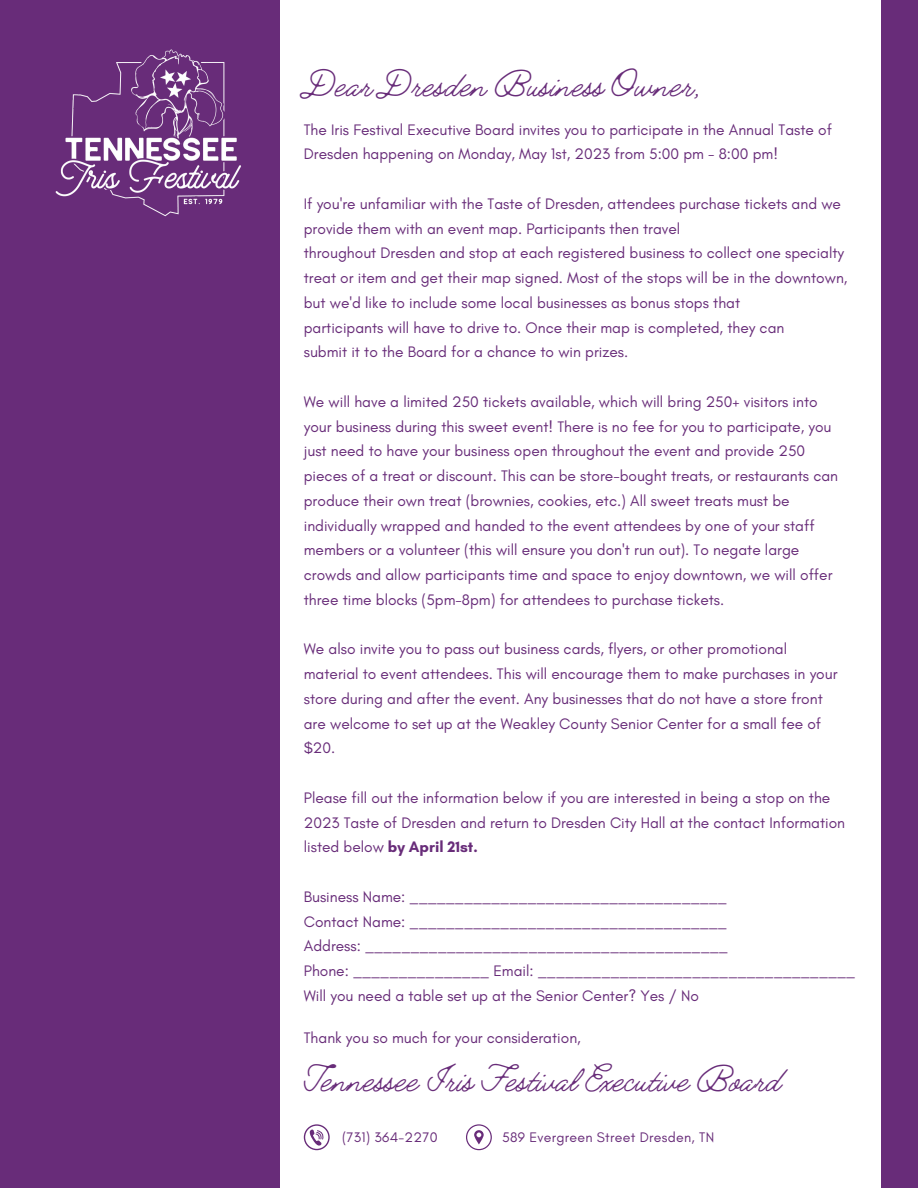
<style>
.page{position:relative;width:918px;height:1188px;background:#fff}
.page>*{position:absolute;margin:0;border:0;box-sizing:border-box;transform-origin:0 0}
.t1{font:300 39.45px "Jimmy Script";letter-spacing:.02em;color:#682c79}
.t2{font:15.45px/24.8px "Glacial Indifference";color:#682c79}
.t3{font:14.1px "Glacial Indifference";letter-spacing:.02em;color:#682c79}
.s1{font-weight:700}
</style>
<div class="page">
<div style="left:0;top:0;width:280px;height:1188px;background:#682c79"></div>
<svg style="left:466px;top:1124px;width:26px;height:26px"></svg>
<svg style="left:304px;top:1124px;width:26px;height:26px"></svg>
<div style="left:881px;top:0;width:37px;height:1188px;background:#682c79"></div>
<img style="left:55px;top:49px;width:186px;height:168px">
<h1 class="t1" style="left:304px;top:59px;width:399px">Dear Dresden Business Owner,</h1>
<p class="t2" style="left:304px;top:117px;width:530px">The Iris Festival Executive Board invites you to participate in the Annual Taste of<br>Dresden happening on Monday, May 1st, 2023 from 5:00 pm - 8:00 pm!</p>
<p class="t2" style="left:304px;top:191px;width:545px">If you're unfamiliar with the Taste of Dresden, attendees purchase tickets and we provide them with an event map. Participants then travel<br>throughout Dresden and stop at each registered business to collect one specialty treat or item and get their map signed. Most of the stops will be in the downtown, but we'd like to include some local businesses as bonus stops that<br>participants will have to drive to. Once their map is completed, they can<br>submit it to the Board for a chance to win prizes.</p>
<p class="t2" style="left:304px;top:389px;width:536px">We will have a limited 250 tickets available, which will bring 250+ visitors into your business during this sweet event! There is no fee for you to participate, you just need to have your business open throughout the event and provide 250 pieces of a treat or discount. This can be store-bought treats, or restaurants can produce their own treat (brownies, cookies, etc.) All sweet treats must be individually wrapped and handed to the event attendees by one of your staff members or a volunteer (this will ensure you don't run out). To negate large crowds and allow participants time and space to enjoy downtown, we will offer three time blocks (5pm-8pm) for attendees to purchase tickets.</p>
<p class="t2" style="left:304px;top:637px;width:535px">We also invite you to pass out business cards, flyers, or other promotional material to event attendees. This will encourage them to make purchases in your store during and after the event. Any businesses that do not have a store front are welcome to set up at the Weakley County Senior Center for a small fee of $20.</p>
<p class="t2" style="left:304px;top:785px;width:543px">Please fill out the information below if you are interested in being a stop on the<br>2023 Taste of Dresden and return to Dresden City Hall at the contact Information listed below <span class="s1">by April 21st.</span></p>
<p class="t2" style="left:304px;top:884px;width:553px">Business Name: ___________________________________<br>Contact Name: ___________________________________<br>Address: ________________________________________<br>Phone: _______________ Email: ___________________________________ Will you need a table set up at the Senior Center? Yes / No</p>
<p class="t2" style="left:304px;top:1026px;width:279px">Thank you so much for your consideration,</p>
<h1 class="t1" style="left:304px;top:1055px;width:479px">Tennessee Iris Festival Executive Board</h1>
<p class="t3" style="left:342px;top:1128px;width:97px">(731) 364-2270</p>
<p class="t3" style="left:502px;top:1128px;width:214px">589 Evergreen Street Dresden, TN</p>
</div>
